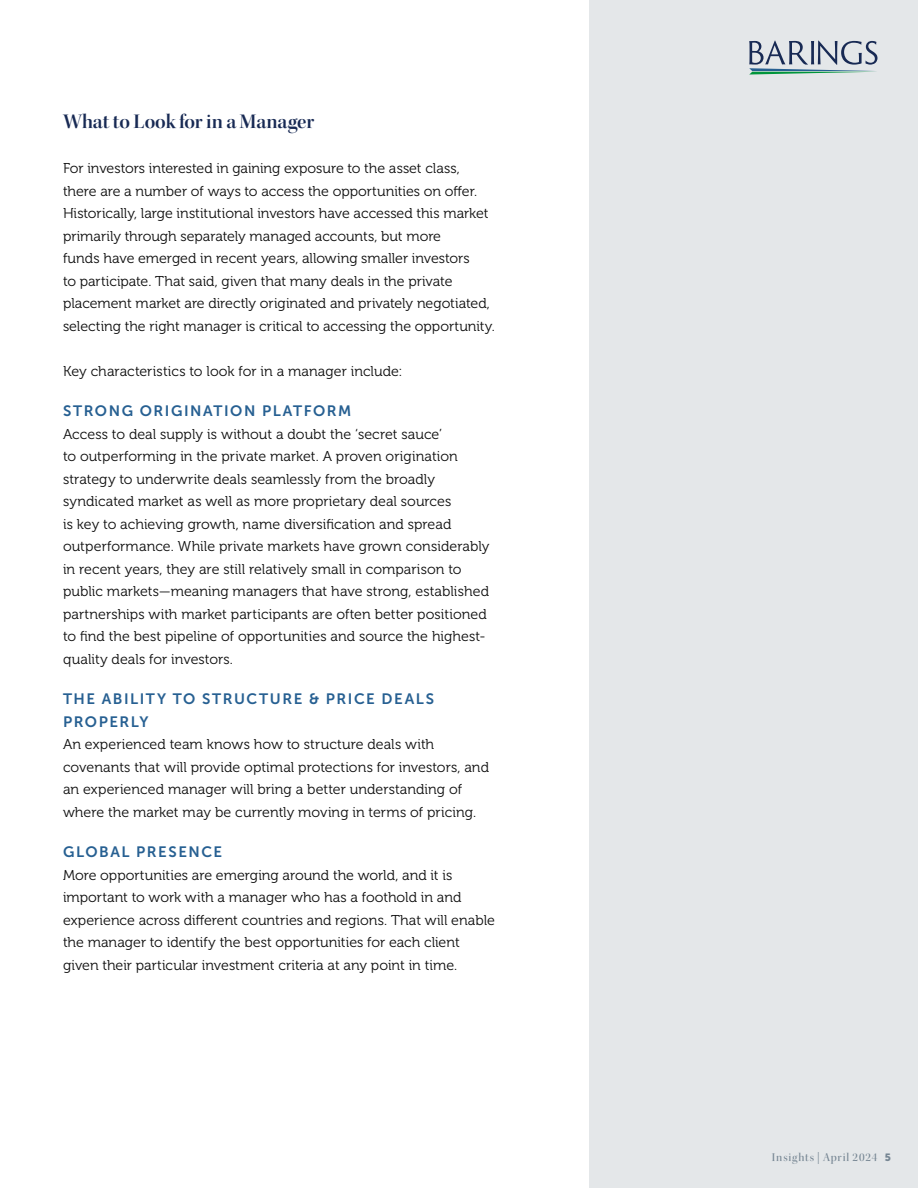
<style>
.page{position:relative;width:918px;height:1188px;background:#fff}
.page>*{position:absolute;margin:0;border:0;box-sizing:border-box;transform-origin:0 0}
.t1{font:21px "Kepler Std Semibold Disp";color:#182a54}
.t2{font:15px/22.5px "Museo Sans 700";letter-spacing:.1em;color:#276092}
.t3{font:14.25px/22.5px "Museo 300";color:#0d0d0d}
.t4{font:12px "Kepler Std Medium Disp";letter-spacing:.07em;color:#768693}
.s1{font-family:"Museo Sans 900";font-size:10.5px}
</style>
<div class="page">
<div style="left:590px;top:0;width:328px;height:1188px;background:#e4e7e9"></div>
<svg style="left:749px;top:40px;width:129px;height:35px"></svg>
<h1 class="t1" style="left:63px;top:110px;width:253px">What to Look for in a Manager</h1>
<p class="t3" style="left:63px;top:157px;width:433px">For investors interested in gaining exposure to the asset class, there are a number of ways to access the opportunities on offer.<br>Historically, large institutional investors have accessed this market primarily through separately managed accounts, but more<br>funds have emerged in recent years, allowing smaller investors<br>to participate. That said, given that many deals in the private placement market are directly originated and privately negotiated, selecting the right manager is critical to accessing the opportunity.</p>
<p class="t3" style="left:63px;top:360px;width:341px">Key characteristics to look for in a manager include:</p>
<p class="t2" style="left:63px;top:400px;width:290px">STRONG ORIGINATION PLATFORM</p>
<p class="t3" style="left:63px;top:423px;width:428px">Access to deal supply is without a doubt the ‘secret sauce’<br>to outperforming in the private market. A proven origination strategy to underwrite deals seamlessly from the broadly syndicated market as well as more proprietary deal sources<br>is key to achieving growth, name diversification and spread outperformance. While private markets have grown considerably in recent years, they are still relatively small in comparison to public markets—meaning managers that have strong, established partnerships with market participants are often better positioned to find the best pipeline of opportunities and source the highest&shy;quality deals for investors.</p>
<p class="t2" style="left:63px;top:688px;width:373px">THE ABILITY TO STRUCTURE &amp; PRICE DEALS<br>PROPERLY</p>
<p class="t3" style="left:63px;top:733px;width:428px">An experienced team knows how to structure deals with covenants that will provide optimal protections for investors, and an experienced manager will bring a better understanding of where the market may be currently moving in terms of pricing.</p>
<p class="t2" style="left:63px;top:841px;width:161px">GLOBAL PRESENCE</p>
<p class="t3" style="left:63px;top:864px;width:433px">More opportunities are emerging around the world, and it is important to work with a manager who has a foothold in and experience across different countries and regions. That will enable the manager to identify the best opportunities for each client given their particular investment criteria at any point in time.</p>
<p class="t4" style="left:772px;top:1150px;width:121px">Insights | April 2024 <span class="s1">5</span></p>
</div>
